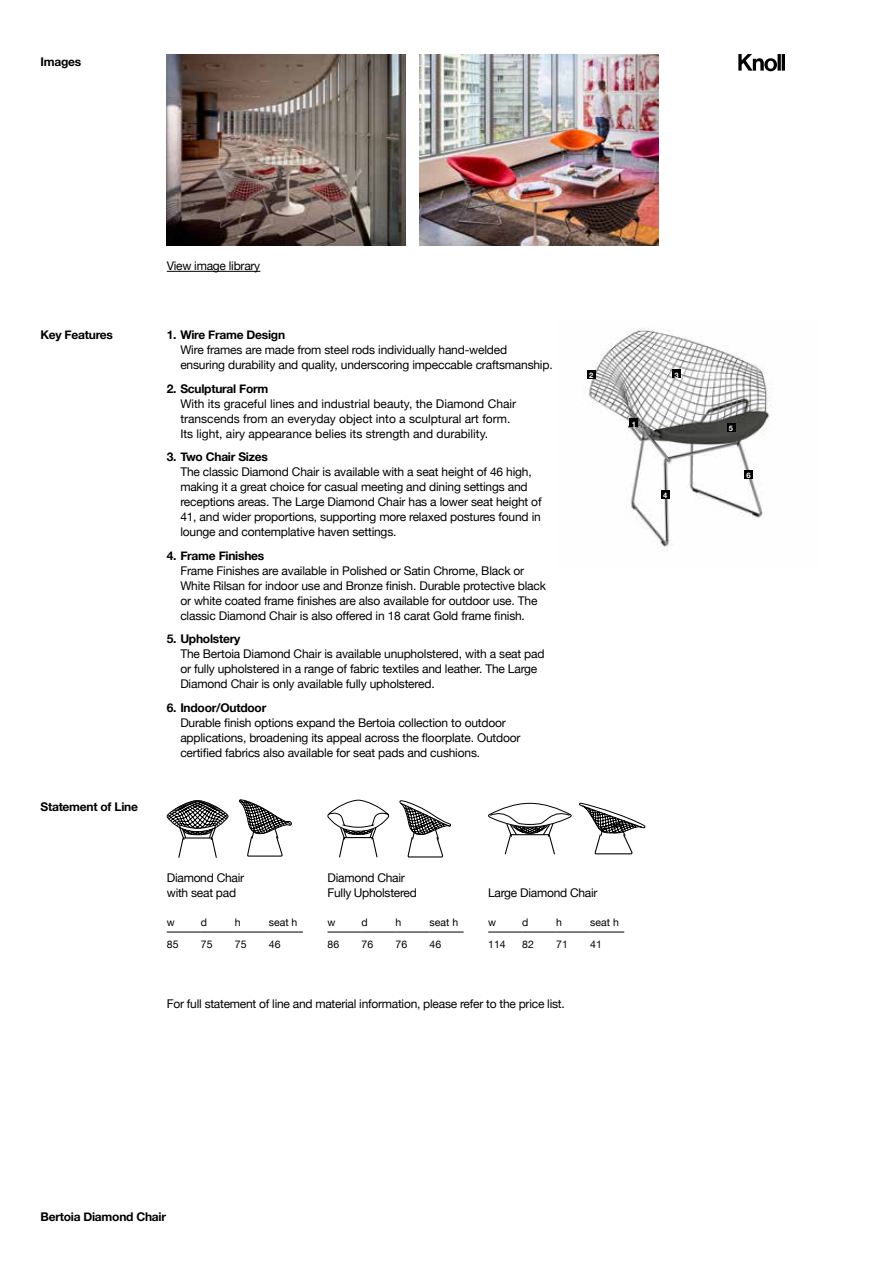
<style>
.page{position:relative;width:893px;height:1263px;background:#fff}
.page>*{position:absolute;margin:0;border:0;box-sizing:border-box;transform-origin:0 0}
.t1{font:12px/15px "Helvetica Neue";letter-spacing:-.015em;color:#000}
.t2{font:700 12px "Helvetica Neue";letter-spacing:-.02em;color:#000}
.t3{font:10.5px "Helvetica Neue";color:#000}
.t4{font:700 7.5px "Helvetica Neue";color:#fff}
</style>
<div class="page">
<svg style="left:738px;top:54px;width:39px;height:17px"></svg>
<hr style="left:778px;top:54px;width:3px;height:17px;background:#000">
<hr style="left:782px;top:54px;width:3px;height:17px;background:#000">
<hr style="left:167px;top:271px;width:93px;height:1px;background:#000">
<img style="left:167px;top:54px;width:239px;height:191px">
<img style="left:419px;top:54px;width:240px;height:191px">
<img style="left:584px;top:328px;width:188px;height:224px">
<div style="left:629px;top:418px;width:9px;height:9px;background:#000"></div>
<div style="left:672px;top:369px;width:9px;height:9px;background:#000"></div>
<div style="left:727px;top:423px;width:8px;height:9px;background:#000"></div>
<div style="left:661px;top:490px;width:9px;height:9px;background:#000"></div>
<div style="left:744px;top:470px;width:9px;height:8px;background:#000"></div>
<svg style="left:239px;top:799px;width:53px;height:58px"></svg>
<svg style="left:167px;top:800px;width:62px;height:58px"></svg>
<svg style="left:327px;top:800px;width:63px;height:57px"></svg>
<svg style="left:399px;top:800px;width:52px;height:57px"></svg>
<svg style="left:488px;top:803px;width:157px;height:51px"></svg>
<div style="left:587px;top:370px;width:8px;height:9px;background:#000"></div>
<hr style="left:167px;top:932px;width:34px;height:1px;background:#000">
<hr style="left:201px;top:932px;width:34px;height:1px;background:#000">
<hr style="left:235px;top:932px;width:34px;height:1px;background:#000">
<hr style="left:269px;top:932px;width:34px;height:1px;background:#000">
<hr style="left:327px;top:932px;width:35px;height:1px;background:#000">
<hr style="left:362px;top:932px;width:34px;height:1px;background:#000">
<hr style="left:396px;top:932px;width:34px;height:1px;background:#000">
<hr style="left:430px;top:932px;width:34px;height:1px;background:#000">
<hr style="left:488px;top:932px;width:34px;height:1px;background:#000">
<hr style="left:522px;top:932px;width:34px;height:1px;background:#000">
<hr style="left:556px;top:932px;width:34px;height:1px;background:#000">
<hr style="left:590px;top:932px;width:34px;height:1px;background:#000">
<p class="t2" style="left:40px;top:52px;width:42px">Images</p>
<p class="t2" style="left:40px;top:326px;width:74px">Key Features</p>
<p class="t2" style="left:40px;top:797px;width:99px">Statement of Line</p>
<p class="t1" style="left:167px;top:257px;width:95px">View image library</p>
<p class="t2" style="left:167px;top:326px;width:120px">1. Wire Frame Design</p>
<p class="t1" style="left:180px;top:342px;width:374px">Wire frames are made from steel rods individually hand-welded ensuring durability and quality, underscoring impeccable craftsmanship.</p>
<p class="t2" style="left:167px;top:379px;width:103px">2. Sculptural Form</p>
<p class="t1" style="left:180px;top:395px;width:337px">With its graceful lines and industrial beauty, the Diamond Chair transcends from an everyday object into a sculptural art form.<br>Its light, airy appearance belies its strength and durability.</p>
<p class="t2" style="left:167px;top:448px;width:103px">3. Two Chair Sizes</p>
<p class="t1" style="left:180px;top:464px;width:363px">The classic Diamond Chair is available with a seat height of 46 high, making it a great choice for casual meeting and dining settings and receptions areas. The Large Diamond Chair has a lower seat height of 41, and wider proportions, supporting more relaxed postures found in lounge and contemplative haven settings.</p>
<p class="t2" style="left:167px;top:546px;width:99px">4. Frame Finishes</p>
<p class="t1" style="left:180px;top:562px;width:367px">Frame Finishes are available in Polished or Satin Chrome, Black or White Rilsan for indoor use and Bronze finish. Durable protective black or white coated frame finishes are also available for outdoor use. The classic Diamond Chair is also offered in 18 carat Gold frame finish.</p>
<p class="t2" style="left:167px;top:630px;width:75px">5. Upholstery</p>
<p class="t1" style="left:180px;top:646px;width:366px">The Bertoia Diamond Chair is available unupholstered, with a seat pad or fully upholstered in a range of fabric textiles and leather. The Large<br>Diamond Chair is only available fully upholstered.</p>
<p class="t2" style="left:167px;top:698px;width:101px">6. Indoor/Outdoor</p>
<p class="t1" style="left:180px;top:714px;width:342px">Durable finish options expand the Bertoia collection to outdoor applications, broadening its appeal across the floorplate. Outdoor certified fabrics also available for seat pads and cushions.</p>
<p class="t4" style="left:589px;top:369px;width:6px">2</p>
<p class="t4" style="left:632px;top:418px;width:6px">1</p>
<p class="t4" style="left:674px;top:369px;width:6px">3</p>
<p class="t4" style="left:663px;top:489px;width:6px">4</p>
<p class="t1" style="left:167px;top:870px;width:79px">Diamond Chair with seat pad</p>
<p class="t1" style="left:327px;top:870px;width:91px">Diamond Chair<br>Fully Upholstered</p>
<p class="t3" style="left:167px;top:913px;width:9px">w</p>
<p class="t3" style="left:201px;top:913px;width:8px">d</p>
<p class="t3" style="left:235px;top:913px;width:7px">h</p>
<p class="t3" style="left:269px;top:913px;width:30px">seat h</p>
<p class="t3" style="left:167px;top:935px;width:13px">85</p>
<p class="t3" style="left:201px;top:935px;width:13px">75</p>
<p class="t3" style="left:235px;top:935px;width:13px">75</p>
<p class="t3" style="left:269px;top:935px;width:13px">46</p>
<p class="t3" style="left:327px;top:913px;width:9px">w</p>
<p class="t3" style="left:362px;top:913px;width:8px">d</p>
<p class="t3" style="left:396px;top:913px;width:7px">h</p>
<p class="t3" style="left:430px;top:913px;width:30px">seat h</p>
<p class="t3" style="left:328px;top:935px;width:13px">86</p>
<p class="t3" style="left:362px;top:935px;width:13px">76</p>
<p class="t3" style="left:396px;top:935px;width:13px">76</p>
<p class="t3" style="left:430px;top:935px;width:13px">46</p>
<p class="t1" style="left:488px;top:885px;width:111px">Large Diamond Chair</p>
<p class="t3" style="left:488px;top:913px;width:9px">w</p>
<p class="t3" style="left:522px;top:913px;width:8px">d</p>
<p class="t3" style="left:556px;top:913px;width:7px">h</p>
<p class="t3" style="left:590px;top:913px;width:30px">seat h</p>
<p class="t3" style="left:488px;top:935px;width:19px">114</p>
<p class="t3" style="left:522px;top:935px;width:13px">82</p>
<p class="t3" style="left:556px;top:935px;width:13px">71</p>
<p class="t3" style="left:590px;top:935px;width:13px">41</p>
<p class="t1" style="left:167px;top:995px;width:399px">For full statement of line and material information, please refer to the price list.</p>
<p class="t4" style="left:729px;top:422px;width:6px">5</p>
<p class="t4" style="left:746px;top:469px;width:6px">6</p>
<p class="t2" style="left:40px;top:1207px;width:127px">Bertoia Diamond Chair</p>
</div>
